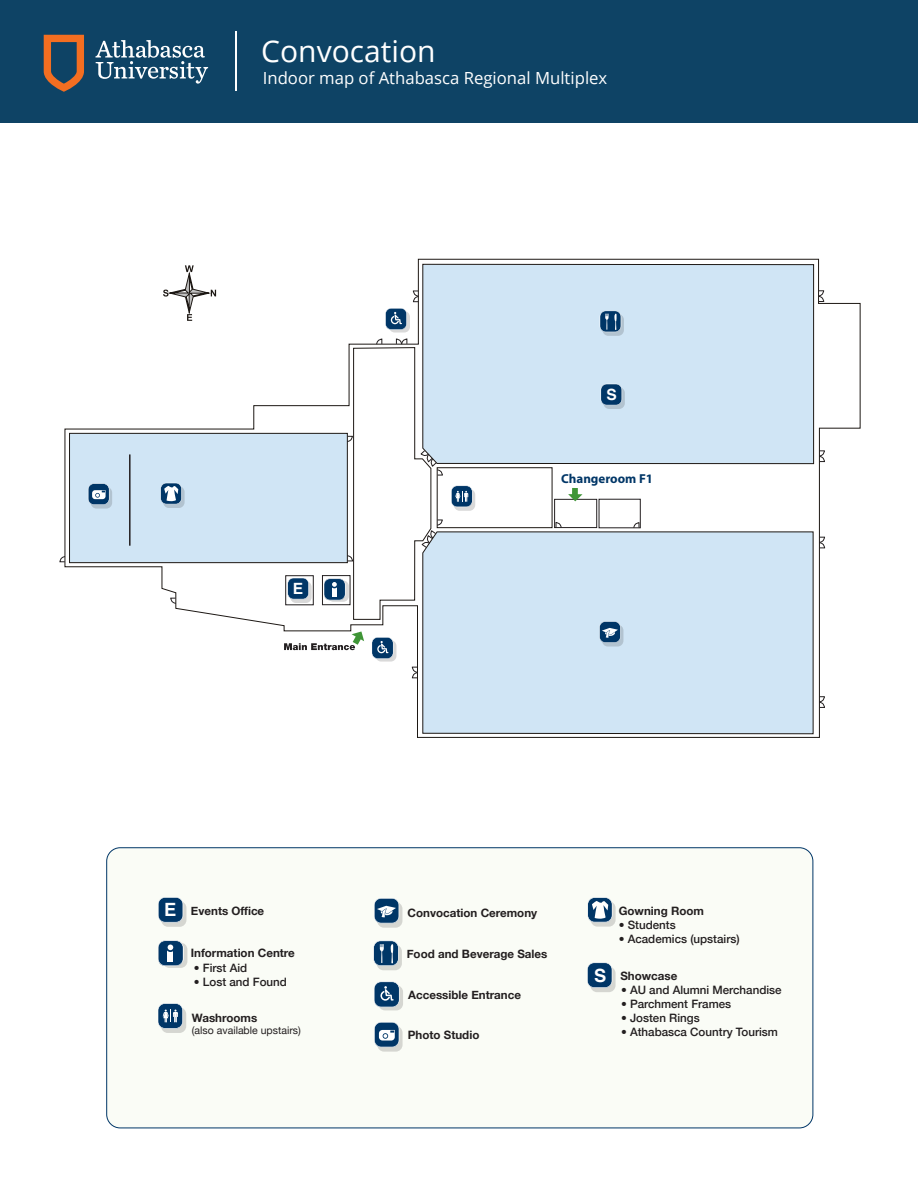
<style>
.page{position:relative;width:918px;height:1188px;background:#fff}
.page>*{position:absolute;margin:0;border:0;box-sizing:border-box;transform-origin:0 0}
.t1{font:30px "Open Sans";color:#fff}
.t2{font:700 18.3px "Helvetica";color:#fff}
.t3{font:16.65px "Open Sans";color:#fff}
.t4{font:700 15.45px "Helvetica";color:#fff}
.t5{font:700 13.05px "Myriad Pro";color:#003667}
.t6{font:500 11.55px "Helvetica Neue";color:#231f20}
.t7{font:700 11.55px "Helvetica Neue";color:#231f20}
.t8{font:10.5px "Helvetica Neue";color:#231f20}
</style>
<div class="page">
<div style="left:107px;top:848px;width:706px;height:280px;background:#fafcf6;border-radius:14px"></div>
<svg style="left:64px;top:259px;width:797px;height:479px"></svg>
<div style="left:69px;top:433px;width:279px;height:130px;background:#d0e5f5;border:1px solid #1d1814"></div>
<div style="left:422px;top:531px;width:392px;height:204px;background:#d0e5f5"></div>
<div style="left:422px;top:264px;width:392px;height:200px;background:#d0e5f5"></div>
<div style="left:437px;top:467px;width:115px;height:61px;border:1px solid #1d1814"></div>
<div style="left:603px;top:314px;width:21px;height:22px;background:linear-gradient(to bottom,#c9d5de,#b3c4d1);border-radius:6px"></div>
<svg style="left:600px;top:311px;width:21px;height:21px"></svg>
<div style="left:602px;top:625px;width:21px;height:22px;background:#b2c3d0;border-radius:6px"></div>
<svg style="left:599px;top:621px;width:22px;height:22px"></svg>
<svg style="left:375px;top:640px;width:21px;height:22px"></svg>
<svg style="left:372px;top:637px;width:21px;height:22px"></svg>
<div style="left:454px;top:489px;width:21px;height:22px;background:#d9d9d9;border-radius:6px"></div>
<svg style="left:451px;top:486px;width:22px;height:21px"></svg>
<div style="left:389px;top:311px;width:21px;height:22px;background:#d9d9d9;border-radius:6px"></div>
<svg style="left:385px;top:308px;width:22px;height:22px"></svg>
<svg style="left:290px;top:581px;width:22px;height:22px"></svg>
<svg style="left:287px;top:578px;width:22px;height:21px"></svg>
<svg style="left:284px;top:631px;width:80px;height:19px"></svg>
<div style="left:91px;top:487px;width:21px;height:22px;background:linear-gradient(to bottom,#d8e1e7,#b1c3d0);border-radius:6px"></div>
<svg style="left:88px;top:483px;width:21px;height:22px"></svg>
<div style="left:603px;top:387px;width:22px;height:22px;background:#b2c3d0;border-radius:6px"></div>
<svg style="left:601px;top:384px;width:21px;height:21px"></svg>
<div style="left:554px;top:499px;width:43px;height:29px;border:1px solid #231f20"></div>
<div style="left:285px;top:575px;width:29px;height:30px;border:1px solid #231f20"></div>
<div style="left:322px;top:575px;width:28px;height:30px;border:1px solid #231f20"></div>
<svg style="left:59px;top:556px;width:7px;height:7px"></svg>
<svg style="left:170px;top:597px;width:7px;height:7px"></svg>
<svg style="left:412px;top:666px;width:6px;height:13px"></svg>
<svg style="left:818px;top:696px;width:7px;height:12px"></svg>
<svg style="left:819px;top:536px;width:6px;height:13px"></svg>
<svg style="left:818px;top:450px;width:7px;height:12px"></svg>
<svg style="left:818px;top:290px;width:6px;height:12px"></svg>
<svg style="left:413px;top:290px;width:6px;height:12px"></svg>
<svg style="left:633px;top:522px;width:7px;height:7px"></svg>
<svg style="left:555px;top:522px;width:7px;height:6px"></svg>
<svg style="left:324px;top:338px;width:119px;height:282px"></svg>
<div style="left:161px;top:901px;width:25px;height:26px;background:#d5d6d1;border-radius:7px"></div>
<svg style="left:158px;top:897px;width:25px;height:26px"></svg>
<svg style="left:163px;top:943px;width:24px;height:25px"></svg>
<svg style="left:158px;top:940px;width:25px;height:26px"></svg>
<div style="left:377px;top:902px;width:25px;height:26px;background:#d5d6d1;border-radius:7px"></div>
<svg style="left:374px;top:898px;width:25px;height:25px"></svg>
<div style="left:378px;top:985px;width:25px;height:25px;background:#d5d6d1;border-radius:7px"></div>
<svg style="left:374px;top:982px;width:26px;height:25px"></svg>
<div style="left:590px;top:967px;width:26px;height:25px;background:linear-gradient(to right,#d4d5d0,#d7d8d3);border-radius:7px"></div>
<svg style="left:587px;top:962px;width:25px;height:26px"></svg>
<div style="left:377px;top:945px;width:25px;height:25px;background:#d5d6d1;border-radius:7px"></div>
<svg style="left:373px;top:941px;width:26px;height:25px"></svg>
<div style="left:161px;top:1007px;width:25px;height:26px;background:#d5d6d1;border-radius:7px"></div>
<svg style="left:158px;top:1003px;width:25px;height:26px"></svg>
<svg style="left:377px;top:1026px;width:26px;height:26px"></svg>
<svg style="left:374px;top:1022px;width:25px;height:25px"></svg>
<svg style="left:163px;top:265px;width:53px;height:56px"></svg>
<div style="left:163px;top:486px;width:22px;height:22px;background:#b2c3d0;border-radius:6px"></div>
<svg style="left:160px;top:483px;width:22px;height:21px"></svg>
<svg style="left:591px;top:901px;width:25px;height:26px"></svg>
<svg style="left:587px;top:897px;width:25px;height:25px"></svg>
<hr style="left:129px;top:454px;width:2px;height:92px;background:#231f20">
<div style="left:0;top:0;width:918px;height:122px;background:#0e4365"></div>
<svg style="left:44px;top:35px;width:40px;height:57px"></svg>
<svg style="left:95px;top:40px;width:113px;height:44px"></svg>
<hr style="left:235px;top:31px;width:2px;height:59px;background:#fff">
<div style="left:572px;top:488px;width:6px;height:7px;background:#3f9537"></div>
<svg style="left:568px;top:494px;width:14px;height:7px"></svg>
<h1 class="t1" style="left:261px;top:30px;width:176px">Convocation</h1>
<h3 class="t3" style="left:263px;top:66px;width:346px">Indoor map of Athabasca Regional Multiplex</h3>
<h3 class="t4" style="left:607px;top:382px;width:12px">S</h3>
<h3 class="t4" style="left:293px;top:576px;width:12px">E</h3>
<p class="t5" style="left:561px;top:470px;width:93px">Changeroom F1</p>
<h2 class="t2" style="left:164px;top:895px;width:14px">E</h2>
<p class="t7" style="left:619px;top:902px;width:87px">Gowning Room</p>
<p class="t6" style="left:619px;top:916px;width:59px">• Students</p>
<p class="t6" style="left:619px;top:930px;width:122px">• Academics (upstairs)</p>
<p class="t7" style="left:191px;top:902px;width:75px">Events Office</p>
<p class="t7" style="left:408px;top:904px;width:131px">Convocation Ceremony</p>
<p class="t7" style="left:191px;top:944px;width:106px">Information Centre</p>
<p class="t6" style="left:194px;top:959px;width:55px">• First Aid</p>
<p class="t6" style="left:194px;top:972px;width:95px">• Lost and Found</p>
<p class="t7" style="left:192px;top:1009px;width:67px">Washrooms</p>
<p class="t8" style="left:192px;top:1023px;width:110px">(also available upstairs)</p>
<p class="t7" style="left:407px;top:945px;width:142px">Food and Beverage Sales</p>
<p class="t7" style="left:408px;top:986px;width:114px">Accessible Entrance</p>
<p class="t7" style="left:408px;top:1026px;width:73px">Photo Studio</p>
<h2 class="t2" style="left:594px;top:960px;width:14px">S</h2>
<p class="t7" style="left:620px;top:967px;width:59px">Showcase</p>
<p class="t6" style="left:621px;top:981px;width:162px">• AU and Alumni Merchandise</p>
<p class="t6" style="left:621px;top:995px;width:112px">• Parchment Frames</p>
<p class="t6" style="left:621px;top:1009px;width:80px">• Josten Rings</p>
<p class="t6" style="left:621px;top:1023px;width:158px">• Athabasca Country Tourism</p>
</div>
